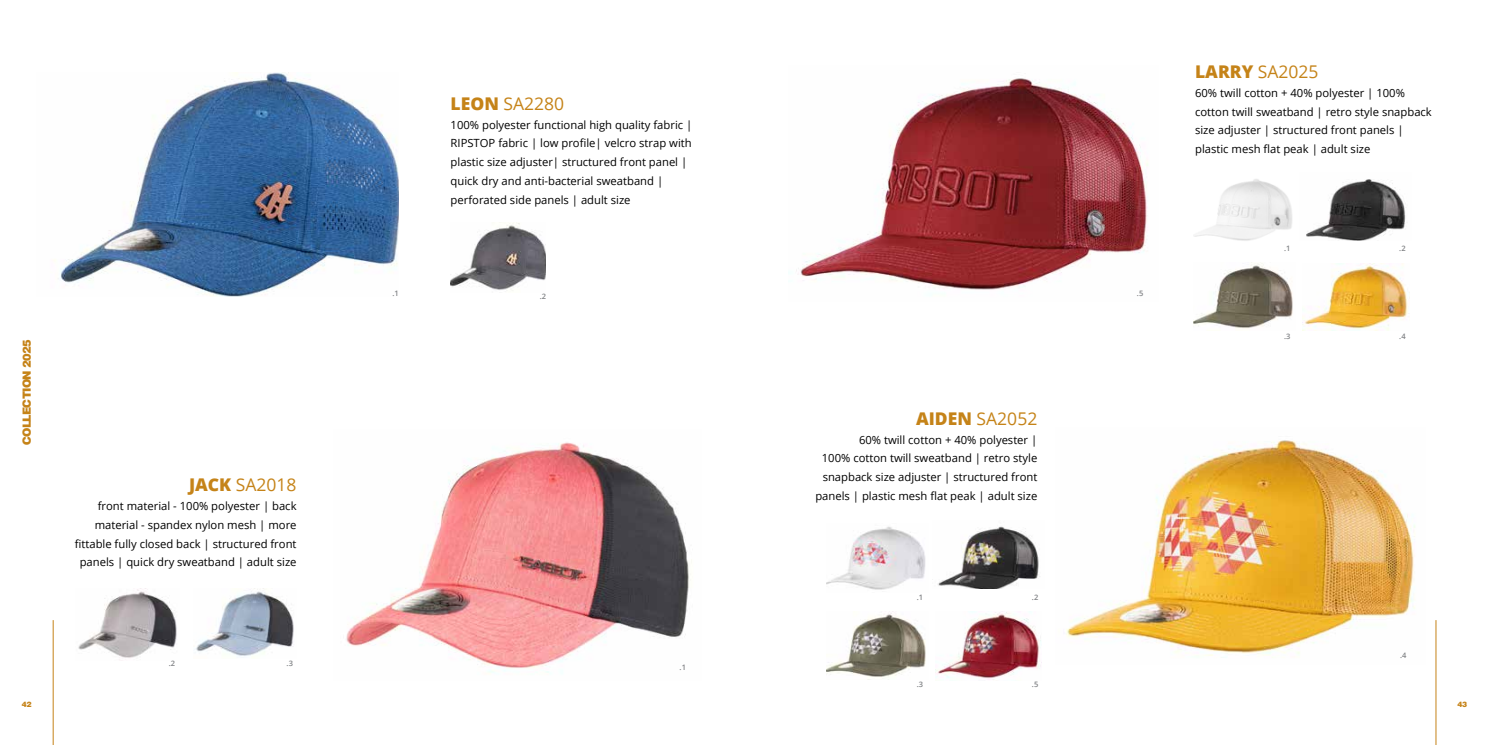
<style>
.page{position:relative;width:1489px;height:745px;background:#fff}
.page>*{position:absolute;margin:0;border:0;box-sizing:border-box;transform-origin:0 0}
.t1{font:17.5px "Open Sans";color:#c58318}
.t2{font:11.25px/18.8px "Open Sans";color:#000}
.t3{font:900 11.25px "Helvetica";letter-spacing:-.06em;color:#c58318}
.t4{font:600 7.5px "Open Sans";color:#808285}
.t5{font:900 7.5px "Helvetica";color:#c58318}
.s1{font-weight:800}
</style>
<div class="page">
<img style="left:54px;top:73px;width:345px;height:223px">
<img style="left:788px;top:78px;width:360px;height:212px">
<img style="left:1066px;top:440px;width:349px;height:218px">
<img style="left:346px;top:442px;width:346px;height:232px">
<img style="left:450px;top:222px;width:96px;height:69px">
<img style="left:78px;top:588px;width:99px;height:70px">
<img style="left:195px;top:588px;width:99px;height:68px">
<img style="left:1194px;top:179px;width:98px;height:62px">
<img style="left:826px;top:526px;width:100px;height:64px">
<img style="left:1193px;top:262px;width:100px;height:67px">
<img style="left:826px;top:611px;width:100px;height:66px">
<img style="left:1306px;top:179px;width:100px;height:61px">
<img style="left:938px;top:526px;width:102px;height:62px">
<img style="left:1302px;top:263px;width:106px;height:67px">
<img style="left:935px;top:611px;width:106px;height:69px">
<hr style="left:53px;top:619px;width:1px;height:125px;background:#c58318">
<hr style="left:1435px;top:619px;width:1px;height:125px;background:#c58318">
<p class="t3" style="left:20px;top:445px;width:107px;rotate:-90deg">COLLECTION 2025</p>
<h1 class="t1" style="left:189px;top:472px;width:109px"><span class="s1">JACK</span> SA2018</h1>
<p class="t2" style="left:75px;top:496px;width:223px;text-align:right">front material - 100% polyester | back material - spandex nylon mesh | more fittable fully closed back | structured front panels | quick dry sweatband | adult size</p>
<p class="t4" style="left:169px;top:657px;width:8px">.2</p>
<p class="t4" style="left:286px;top:657px;width:8px">.3</p>
<h1 class="t1" style="left:450px;top:91px;width:115px"><span class="s1">LEON</span> SA2280</h1>
<p class="t2" style="left:450px;top:115px;width:243px">100% polyester functional high quality fabric | RIPSTOP fabric | low profile| velcro strap with plastic size adjuster| structured front panel | quick dry and anti-bacterial sweatband | perforated side panels | adult size</p>
<p class="t4" style="left:392px;top:288px;width:8px">.1</p>
<p class="t4" style="left:1136px;top:288px;width:8px">.5</p>
<p class="t4" style="left:539px;top:291px;width:8px">.2</p>
<h1 class="t1" style="left:916px;top:406px;width:123px"><span class="s1">AIDEN</span> SA2052</h1>
<p class="t2" style="left:815px;top:429px;width:223px;text-align:right">60% twill cotton + 40% polyester |<br>100% cotton twill sweatband | retro style snapback size adjuster | structured front panels | plastic mesh flat peak | adult size</p>
<p class="t4" style="left:679px;top:662px;width:8px">.1</p>
<p class="t4" style="left:916px;top:591px;width:8px">.1</p>
<p class="t4" style="left:916px;top:678px;width:8px">.3</p>
<p class="t4" style="left:1031px;top:591px;width:8px">.2</p>
<p class="t4" style="left:1031px;top:678px;width:8px">.5</p>
<h1 class="t1" style="left:1194px;top:60px;width:125px"><span class="s1">LARRY</span> SA2025</h1>
<p class="t2" style="left:1194px;top:83px;width:238px">60% twill cotton + 40% polyester | 100% cotton twill sweatband | retro style snapback size adjuster | structured front panels | plastic mesh flat peak | adult size</p>
<p class="t4" style="left:1284px;top:243px;width:8px">.1</p>
<p class="t4" style="left:1284px;top:330px;width:8px">.3</p>
<p class="t4" style="left:1399px;top:243px;width:8px">.2</p>
<p class="t4" style="left:1399px;top:330px;width:8px">.4</p>
<p class="t4" style="left:1399px;top:649px;width:8px">.4</p>
<p class="t5" style="left:22px;top:698px;width:11px">42</p>
<p class="t5" style="left:1457px;top:698px;width:11px">43</p>
</div>
